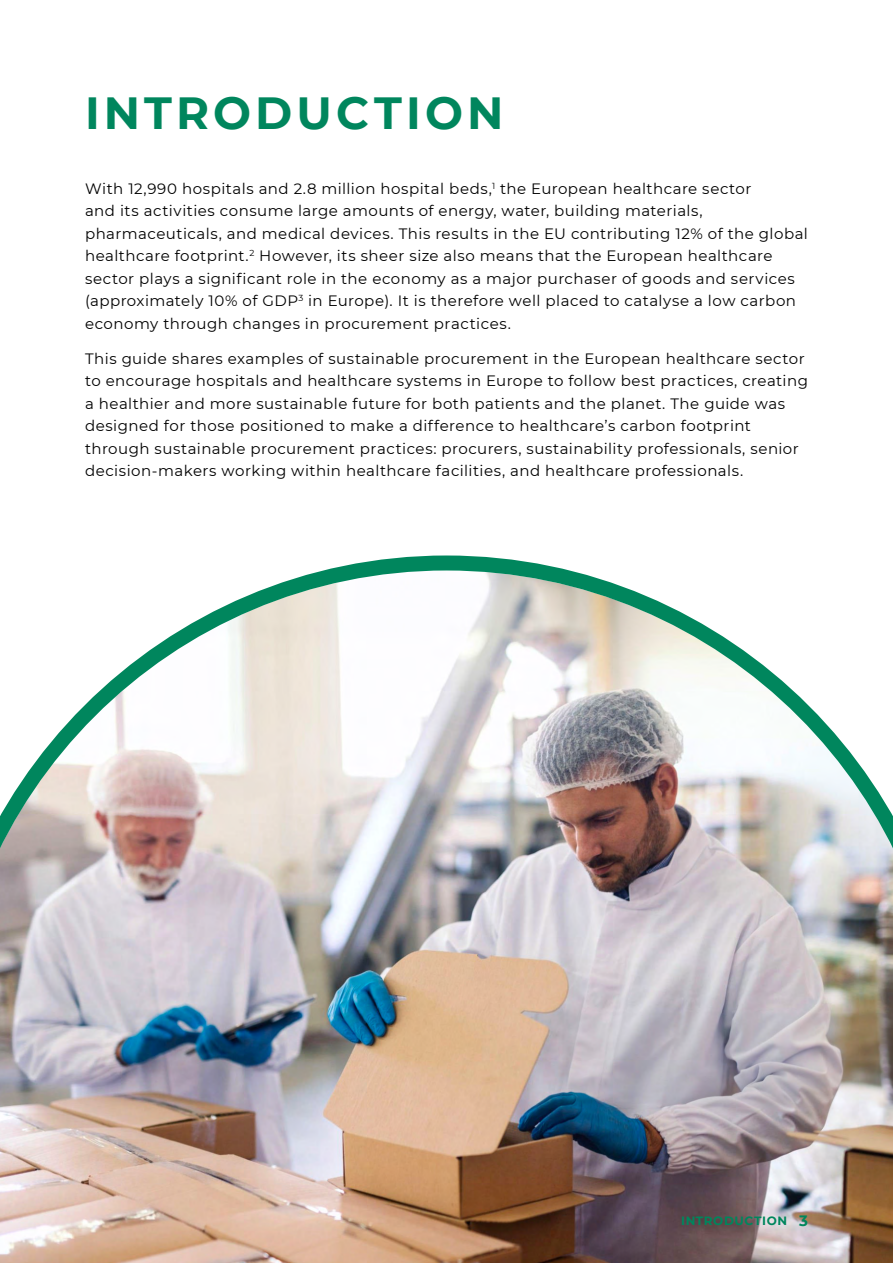
<style>
.page{position:relative;width:893px;height:1263px;background:#fff}
.page>*{position:absolute;margin:0;border:0;box-sizing:border-box;transform-origin:0 0}
.t1{font:700 45px "Montserrat";letter-spacing:.09em;color:#00865d}
.t2{font:15px/22.5px "Montserrat";letter-spacing:.03em;color:#000}
.t3{font:700 12px "Montserrat";letter-spacing:.05em;color:#00865d}
.s1{font-size:15px}
</style>
<div class="page">
<img style="left:0;top:555px;width:893px;height:708px">
<h1 class="t1" style="left:85px;top:80px;width:420px">INTRODUCTION</h1>
<p class="t2" style="left:85px;top:177px;width:724px">With 12,990 hospitals and 2.8 million hospital beds,<sup>1</sup> the European healthcare sector<br>and its activities consume large amounts of energy, water, building materials, pharmaceuticals, and medical devices. This results in the EU contributing 12% of the global healthcare footprint.<sup>2</sup> However, its sheer size also means that the European healthcare sector plays a significant role in the economy as a major purchaser of goods and services (approximately 10% of GDP<sup>3</sup> in Europe). It is therefore well placed to catalyse a low carbon economy through changes in procurement practices.</p>
<p class="t2" style="left:85px;top:347px;width:724px">This guide shares examples of sustainable procurement in the European healthcare sector to encourage hospitals and healthcare systems in Europe to follow best practices, creating a healthier and more sustainable future for both patients and the planet. The guide was designed for those positioned to make a difference to healthcare’s carbon footprint through sustainable procurement practices: procurers, sustainability professionals, senior decision-makers working within healthcare facilities, and healthcare professionals.</p>
<p class="t3" style="left:681px;top:1212px;width:128px">INTRODUCTION <span class="s1">3</span></p>
</div>
